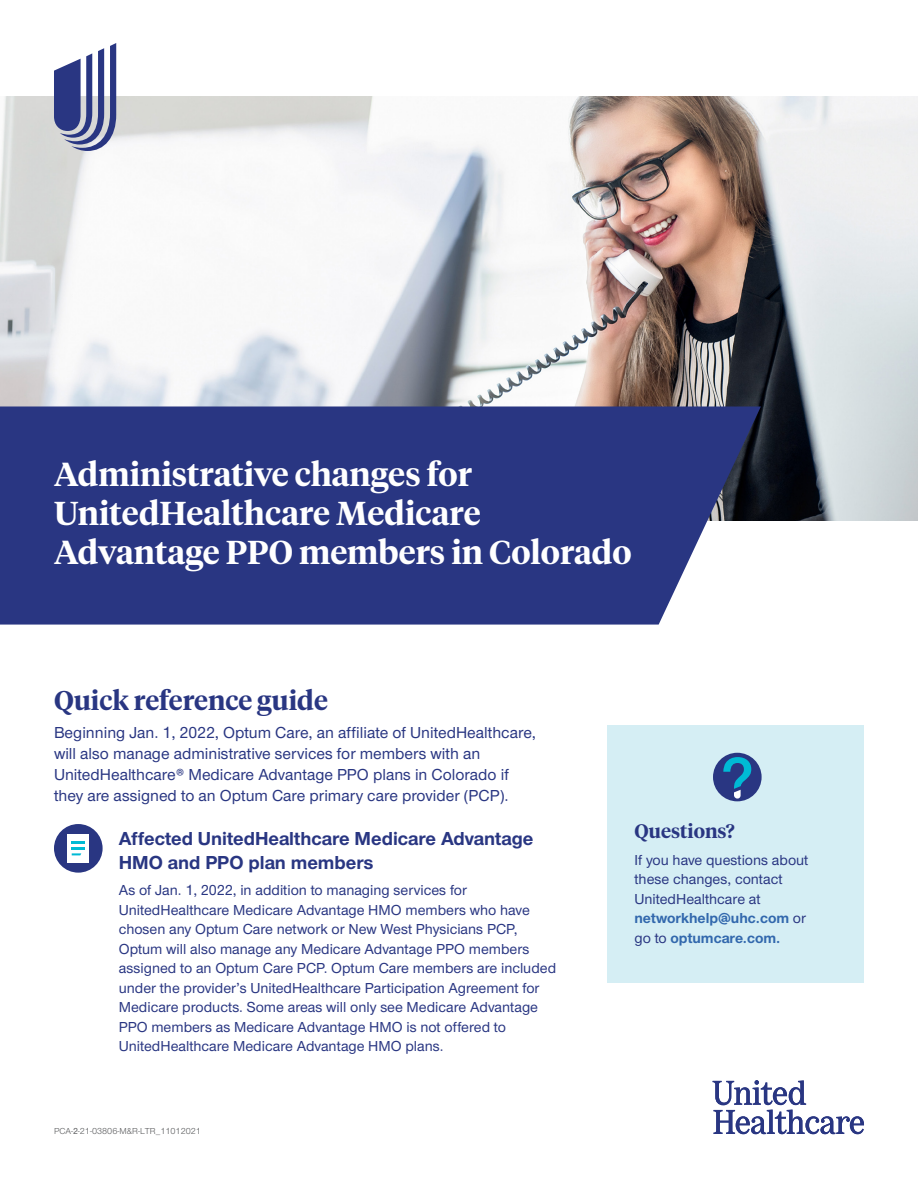
<style>
.page{position:relative;width:918px;height:1188px;background:#fff}
.page>*{position:absolute;margin:0;border:0;box-sizing:border-box;transform-origin:0 0}
.t1{font:600 33px/39px "UHC Serif Headline";color:#fff}
.t2{font:600 27px "UHC Serif Headline";color:#293682}
.t3{font:700 19.5px/24px "UHC Sans";color:#293682}
.t4{font:600 19.5px "UHC Serif Headline";color:#293682}
.t5{font:500 16.5px/21px "UHC Sans";color:#293682}
.t6{font:500 15px/19.5px "UHC Sans";color:#293682}
.t7{font:9px "UHC Sans";color:#58595b}
.s1{font-weight:700;color:#3268ad}
</style>
<div class="page">
<img style="left:0;top:97px;width:918px;height:423px">
<svg style="left:713px;top:1080px;width:151px;height:54px"></svg>
<svg style="left:54px;top:43px;width:62px;height:108px"></svg>
<div style="left:608px;top:726px;width:256px;height:257px;background:#d5eef4"></div>
<div style="left:713px;top:753px;width:49px;height:48px;background:#293682;border-radius:50%"></div>
<svg style="left:723px;top:757px;width:28px;height:42px"></svg>
<svg style="left:0;top:406px;width:761px;height:219px;background:#334086"></svg>
<div style="left:54px;top:824px;width:49px;height:49px;background:#293682;border-radius:50%"></div>
<div style="left:68px;top:834px;width:21px;height:29px;background:#fff"></div>
<svg style="left:72px;top:841px;width:13px;height:14px"></svg>
<h1 class="t1" style="left:54px;top:454px;width:579px">Administrative changes for<br>UnitedHealthcare Medicare<br>Advantage PPO members in Colorado</h1>
<h2 class="t2" style="left:54px;top:682px;width:275px">Quick reference guide</h2>
<p class="t5" style="left:54px;top:721px;width:483px">Beginning Jan. 1, 2022, Optum Care, an affiliate of UnitedHealthcare, will also manage administrative services for members with an UnitedHealthcare® Medicare Advantage PPO plans in Colorado if they are assigned to an Optum Care primary care provider (PCP).</p>
<h3 class="t3" style="left:119px;top:826px;width:416px">Affected UnitedHealthcare Medicare Advantage<br>HMO and PPO plan members</h3>
<p class="t6" style="left:119px;top:880px;width:439px">As of Jan. 1, 2022, in addition to managing services for UnitedHealthcare Medicare Advantage HMO members who have chosen any Optum Care network or New West Physicians PCP, Optum will also manage any Medicare Advantage PPO members assigned to an Optum Care PCP. Optum Care members are included under the provider’s UnitedHealthcare Participation Agreement for Medicare products. Some areas will only see Medicare Advantage PPO members as Medicare Advantage HMO is not offered to UnitedHealthcare Medicare Advantage HMO plans.</p>
<p class="t7" style="left:54px;top:1125px;width:148px">PCA-2-21-03806-M&amp;R-LTR_11012021</p>
<h3 class="t4" style="left:634px;top:818px;width:102px">Questions?</h3>
<p class="t6" style="left:634px;top:849px;width:176px">If you have questions about these changes, contact<br>UnitedHealthcare at <span class="s1">networkhelp@uhc.com</span> or go to <span class="s1">optumcare.com.</span></p>
</div>
